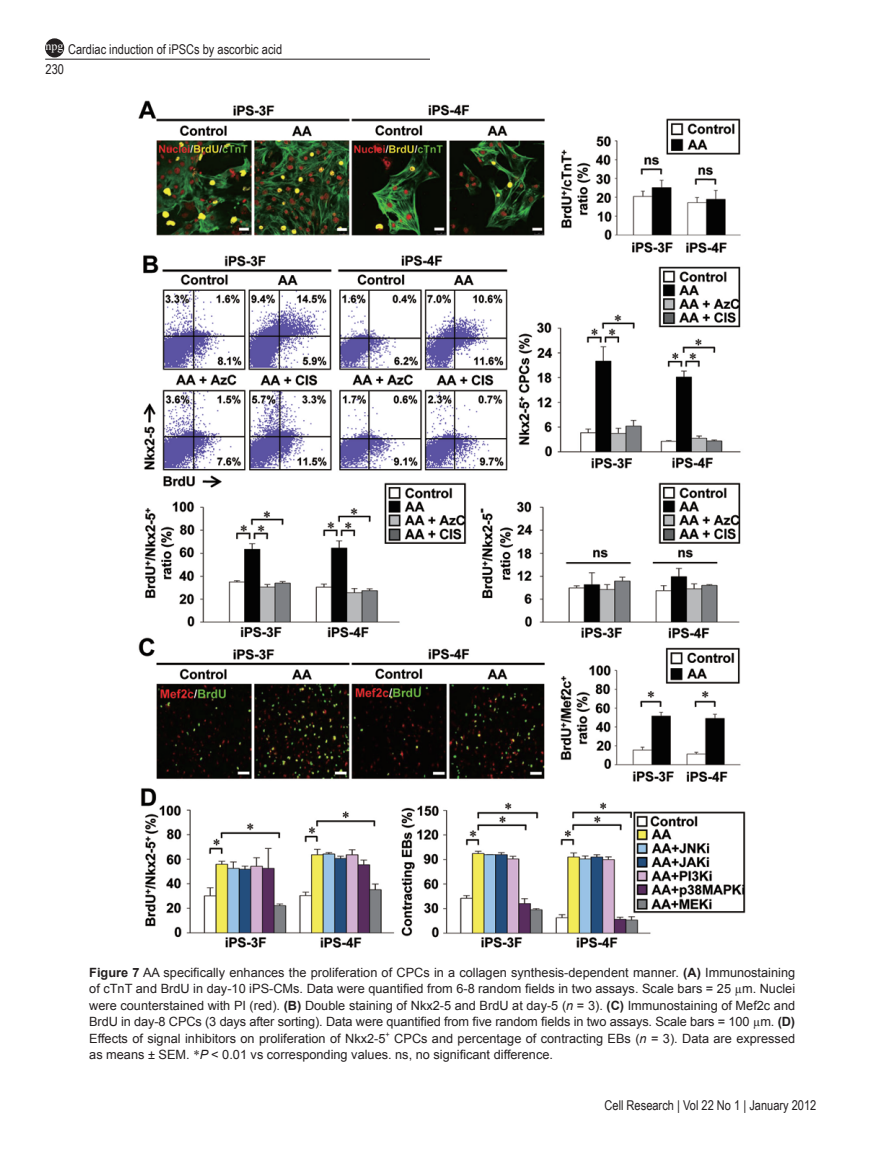
<style>
.page{position:relative;width:893px;height:1170px;background:#fff}
.page>*{position:absolute;margin:0;border:0;box-sizing:border-box;transform-origin:0 0}
.t1{font:13.5px "Arial Narrow";color:#231f20}
.t2{font:12.75px/16.5px "Arial";color:#231f20;text-align:justify}
.t3{font:12px "Times New Roman";color:#fff}
.t4{font:7.5px "Arial";color:#231f20}
.s1{font-weight:700}
.s2{font-family:"Times New Roman"}
.s3{font-style:italic}
</style>
<div class="page">
<hr style="left:45px;top:59px;width:385px;height:1px;background:#231f20">
<div style="left:46px;top:39px;width:17px;height:18px;background:#231f20;border-radius:50%"></div>
<div style="left:45px;top:38px;width:19px;height:19px;border:2px solid #231f20;border-radius:50%"></div>
<img style="left:138px;top:100px;width:608px;height:848px">
<p class="t1" style="left:68px;top:39px;width:216px">Cardiac induction of iPSCs by ascorbic acid</p>
<p class="t3" style="left:46px;top:38px;width:19px">npg</p>
<p class="t1" style="left:46px;top:59px;width:20px">230</p>
<p class="t2" style="left:89px;top:964px;width:707px"><span class="s1">Figure 7</span> AA specifically enhances the proliferation of CPCs in a collagen synthesis-dependent manner. <span class="s1">(A)</span> Immunostaining of cTnT and BrdU in day-10 iPS-CMs. Data were quantified from 6-8 random fields in two assays. Scale bars = 25 <span class="s2">µ</span>m. Nuclei were counterstained with PI (red). <span class="s1">(B)</span> Double staining of Nkx2-5 and BrdU at day-5 (<span class="s3">n</span> = 3). <span class="s1">(C)</span> Immunostaining of Mef2c and BrdU in day-8 CPCs (3 days after sorting). Data were quantified from five random fields in two assays. Scale bars = 100 <span class="s2">µ</span>m. <span class="s1">(D)<br></span>Effects of signal inhibitors on proliferation of Nkx2-5</p>
<p class="t4" style="left:386px;top:1028px;width:6px">+</p>
<p class="t2" style="left:89px;top:1030px;width:707px;text-indent:305px">CPCs and percentage of contracting EBs (<span class="s3">n</span> = 3). Data are expressed as means ± SEM. <span class="s2">*</span><span class="s3">P</span> &lt; 0.01 vs corresponding values. ns, no significant difference.</p>
<p class="t1" style="left:604px;top:1094px;width:213px">Cell Research | Vol 22 No 1 | January 2012</p>
</div>
